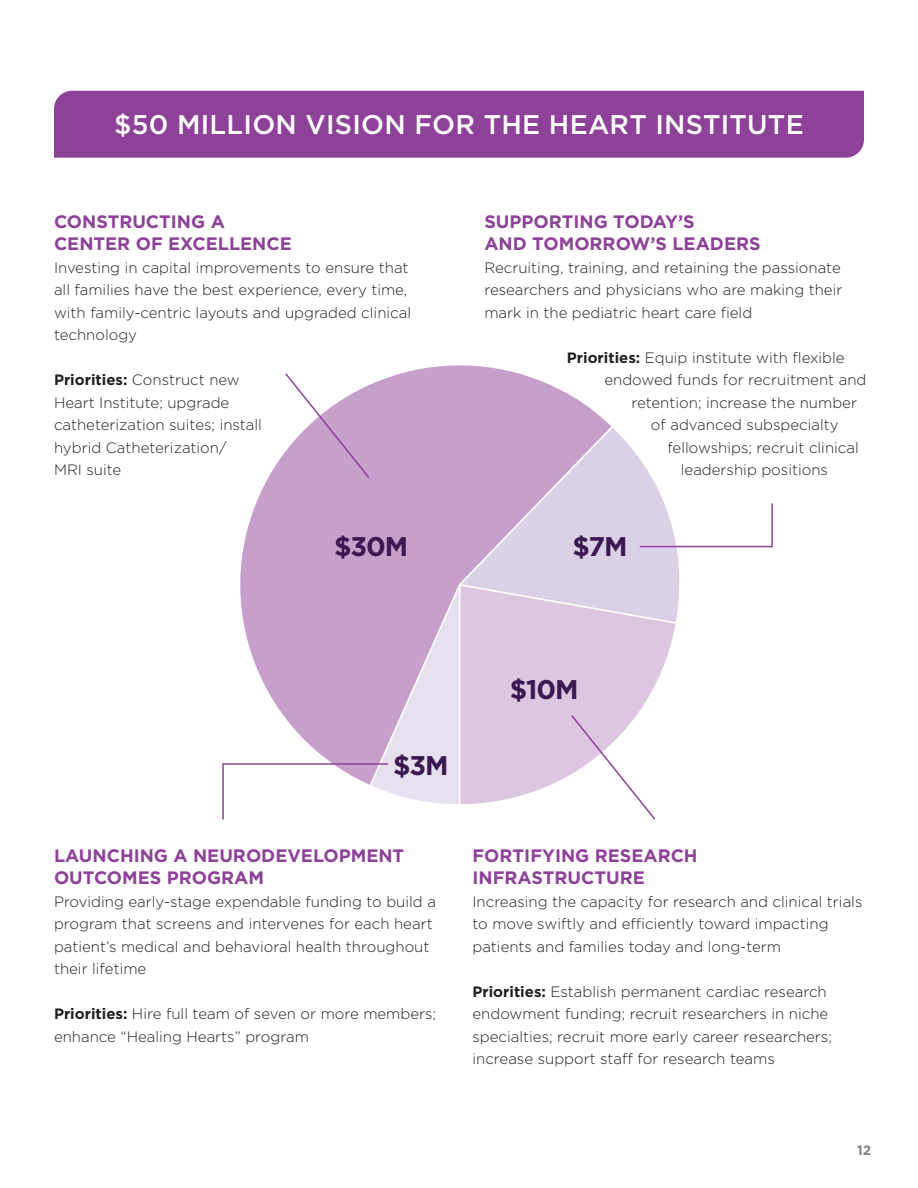
<style>
.page{position:relative;width:918px;height:1188px;background:#fff}
.page>*{position:absolute;margin:0;border:0;box-sizing:border-box;transform-origin:0 0}
.t1{font:500 27px "Gotham";letter-spacing:.01em;color:#fff}
.t2{font:700 27px "Gotham";letter-spacing:-.04em;color:#3b1851}
.t3{font:700 18px/22.5px "Gotham";color:#8d4198}
.t4{font:300 15px/22.5px "Gotham";color:#231f20}
.t5{font:700 13.5px "Gotham";color:#808285}
.s1{font-weight:700}
</style>
<div class="page">
<hr style="left:0;top:0;width:1px;height:558px;background:#dfd6e9">
<hr style="left:0;top:558px;width:1px;height:630px;background:#dfd6e9">
<div style="left:54px;top:91px;width:810px;height:67px;background:#8d4198"></div>
<svg style="left:240px;top:365px;width:369px;height:218px"></svg>
<svg style="left:462px;top:625px;width:214px;height:179px;background:#e1cde4"></svg>
<svg style="left:458px;top:424px;width:222px;height:201px;background:#d8c5df"></svg>
<svg style="left:570px;top:713px;width:87px;height:107px"></svg>
<svg style="left:284px;top:372px;width:87px;height:108px"></svg>
<svg style="left:638px;top:502px;width:135px;height:46px"></svg>
<svg style="left:222px;top:583px;width:240px;height:237px"></svg>
<h1 class="t1" style="left:114px;top:107px;width:691px">$50 MILLION VISION FOR THE HEART INSTITUTE</h1>
<p class="t3" style="left:54px;top:210px;width:239px">CONSTRUCTING A<br>CENTER OF EXCELLENCE</p>
<p class="t4" style="left:54px;top:256px;width:359px">Investing in capital improvements to ensure that all families have the best experience, every time, with family-centric layouts and upgraded clinical technology</p>
<p class="t4" style="left:54px;top:368px;width:209px"><span class="s1">Priorities:</span> Construct new<br>Heart Institute; upgrade catheterization suites; install hybrid Catheterization/<br>MRI suite</p>
<h1 class="t2" style="left:334px;top:528px;width:76px">$30M</h1>
<p class="t3" style="left:484px;top:210px;width:278px">SUPPORTING TODAY’S<br>AND TOMORROW’S LEADERS</p>
<p class="t4" style="left:484px;top:256px;width:360px;text-align:justify">Recruiting, training, and retaining the passionate researchers and physicians who are making their mark in the pediatric heart care field</p>
<p class="t4" style="left:567px;top:346px;width:279px"><span class="s1">Priorities:</span> Equip institute with flexible</p>
<p class="t4" style="left:604px;top:368px;width:264px">endowed funds for recruitment and</p>
<p class="t4" style="left:631px;top:391px;width:227px">retention; increase the number</p>
<p class="t4" style="left:651px;top:413px;width:189px">of advanced subspecialty</p>
<p class="t4" style="left:667px;top:436px;width:193px">fellowships; recruit clinical</p>
<p class="t4" style="left:681px;top:458px;width:149px">leadership positions</p>
<h1 class="t2" style="left:572px;top:528px;width:57px">$7M</h1>
<h1 class="t2" style="left:393px;top:747px;width:57px">$3M</h1>
<h1 class="t2" style="left:510px;top:671px;width:70px">$10M</h1>
<p class="t3" style="left:54px;top:844px;width:352px">LAUNCHING A NEURODEVELOPMENT<br>OUTCOMES PROGRAM</p>
<p class="t4" style="left:54px;top:890px;width:384px">Providing early-stage expendable funding to build a program that screens and intervenes for each heart patient’s medical and behavioral health throughout their lifetime</p>
<p class="t4" style="left:54px;top:1002px;width:384px"><span class="s1">Priorities:</span> Hire full team of seven or more members; enhance “Healing Hearts” program</p>
<p class="t3" style="left:472px;top:844px;width:227px">FORTIFYING RESEARCH<br>INFRASTRUCTURE</p>
<p class="t4" style="left:472px;top:890px;width:391px">Increasing the capacity for research and clinical trials to move swiftly and efficiently toward impacting patients and families today and long-term</p>
<p class="t4" style="left:472px;top:980px;width:361px"><span class="s1">Priorities:</span> Establish permanent cardiac research endowment funding; recruit researchers in niche specialties; recruit more early career researchers; increase support staff for research teams</p>
<p class="t5" style="left:857px;top:1142px;width:16px">12</p>
</div>
